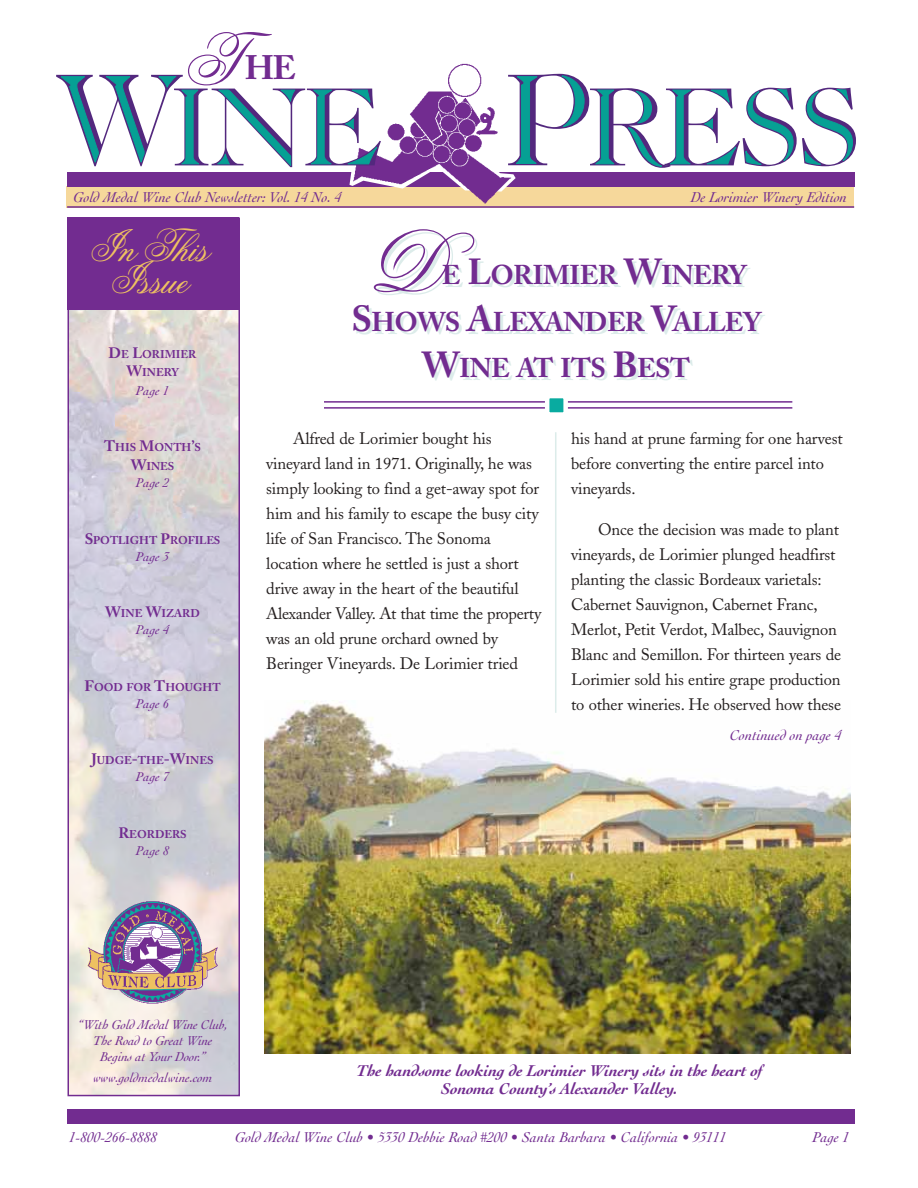
<style>
.page{position:relative;width:918px;height:1188px;background:#fff}
.page>*{position:absolute;margin:0;border:0;box-sizing:border-box;transform-origin:0 0}
.t1{font:85.5px "Flemish Script";color:#722c90}
.t2{font:44.55px/32.4px "Flemish Script";letter-spacing:-.005em;color:#eec161;text-align:center}
.t3{font:700 33.75px "Adobe Caslon";color:#722c90}
.t4{font:700 27px "Adobe Caslon";letter-spacing:-.02em;color:#722c90}
.t5{font:16.5px/25px "Adobe Caslon";letter-spacing:-.01em;color:#241f1f}
.t6{font:italic 700 16.5px/18px "Cochin";letter-spacing:-.01em;color:#722c90;text-align:center}
.t7{font:italic 15px "Cochin";color:#722c90}
.t8{font:italic 13.5px/16.2px "Cochin";letter-spacing:-.01em;color:#722c90;text-align:center}
.t9{font:700 11.25px/18.8px "Adobe Caslon";color:#722c90;text-align:center}
.s1{font-family:"Flemish Script";font-weight:400;font-size:72px}
.s2{font-size:15px}
.s3{font-size:36px}
</style>
<div class="page">
<img style="left:265px;top:700px;width:585px;height:353px">
<div style="left:67px;top:186px;width:787px;height:21px;background:#f6d89b"></div>
<div style="left:67px;top:1110px;width:787px;height:14px;background:#722c90"></div>
<img style="left:449px;top:63px;width:48px;height:141px">
<svg style="left:56px;top:74px;width:800px;height:118px"></svg>
<hr style="left:67px;top:206px;width:787px;height:2px;background:#722c90">
<img style="left:71px;top:310px;width:166px;height:783px">
<div style="left:68px;top:218px;width:172px;height:878px;border:2px solid #722c90"></div>
<div style="left:68px;top:218px;width:171px;height:92px;background:#722c90"></div>
<hr style="left:324px;top:401px;width:468px;height:2px;background:#722c90">
<hr style="left:324px;top:407px;width:468px;height:2px;background:#722c90">
<div style="left:547px;top:396px;width:19px;height:19px;background:#09aba0"></div>
<div style="left:545px;top:394px;width:23px;height:23px;border:4px solid #fff"></div>
<hr style="left:555px;top:432px;width:1px;height:281px;background:#dcecea">
<img style="left:83px;top:898px;width:137px;height:110px">
<h3 class="t3" style="left:184px;top:54px;width:114px"><span class="s1">T</span>H E</h3>
<p class="t7" style="left:74px;top:191px;width:269px">Gold Medal Wine Club Newsletter: Vol. 14 No. 4</p>
<p class="t7" style="left:691px;top:191px;width:158px">De Lorimier Winery Edition</p>
<h2 class="t2" style="left:89px;top:229px;width:121px">In This<br>Issue</h2>
<p class="t9" style="left:109px;top:346px;width:89px"><span class="s2">D</span>E <span class="s2">L</span>ORIMIER<br><span class="s2">W</span>INERY</p>
<p class="t8" style="left:136px;top:384px;width:35px">Page 1</p>
<p class="t9" style="left:104px;top:440px;width:98px"><span class="s2">T</span>HIS <span class="s2">M</span>ONTH<span class="s2">’</span>S<br><span class="s2">W</span>INES</p>
<p class="t8" style="left:136px;top:476px;width:35px">Page 2</p>
<p class="t9" style="left:85px;top:532px;width:137px"><span class="s2">S</span>POTLIGHT <span class="s2">P</span>ROFILES</p>
<p class="t8" style="left:136px;top:550px;width:35px">Page 3</p>
<p class="t9" style="left:105px;top:605px;width:96px"><span class="s2">W</span>INE <span class="s2">W</span>IZARD</p>
<p class="t8" style="left:136px;top:623px;width:35px">Page 4</p>
<p class="t9" style="left:85px;top:679px;width:138px"><span class="s2">F</span>OOD FOR <span class="s2">T</span>HOUGHT</p>
<p class="t8" style="left:136px;top:697px;width:35px">Page 6</p>
<p class="t9" style="left:92px;top:752px;width:123px"><span class="s2">J</span>UDGE<span class="s2">-</span>THE<span class="s2">-W</span>INES</p>
<p class="t8" style="left:136px;top:770px;width:35px">Page 7</p>
<p class="t9" style="left:118px;top:826px;width:70px"><span class="s2">R</span>EORDERS</p>
<p class="t8" style="left:136px;top:844px;width:35px">Page 8</p>
<h1 class="t1" style="left:366px;top:212px;width:78px">D</h1>
<h3 class="t4" style="left:442px;top:264px;width:306px">E <span class="s3">L</span>ORIMIER <span class="s3">W</span>INERY</h3>
<h3 class="t4" style="left:351px;top:311px;width:411px"><span class="s3">S</span>HOWS <span class="s3">A</span>LEXANDER <span class="s3">V</span>ALLEY</h3>
<h3 class="t4" style="left:422px;top:357px;width:270px"><span class="s3">W</span>INE AT ITS <span class="s3">B</span>EST</h3>
<p class="t5" style="left:266px;top:427px;width:276px;text-indent:27px">Alfred de Lorimier bought his vineyard land in 1971. Originally, he was simply looking to find a get-away spot for him and his family to escape the busy city life of San Francisco. The Sonoma location where he settled is just a short drive away in the heart of the beautiful Alexander Valley. At that time the property was an old prune orchard owned by Beringer Vineyards. De Lorimier tried</p>
<p class="t5" style="left:571px;top:427px;width:273px">his hand at prune farming for one harvest before converting the entire parcel into vineyards.</p>
<p class="t5" style="left:571px;top:519px;width:272px;text-indent:27px">Once the decision was made to plant vineyards, de Lorimier plunged headfirst planting the classic Bordeaux varietals:<br>Cabernet Sauvignon, Cabernet Franc, Merlot, Petit Verdot, Malbec, Sauvignon Blanc and Semillon. For thirteen years de Lorimier sold his entire grape production to other wineries. He observed how these</p>
<p class="t7" style="left:730px;top:729px;width:113px">Continued on page 4</p>
<p class="t8" style="left:78px;top:1018px;width:151px">“With Gold Medal Wine Club,<br>The Road to Great Wine<br>Begins at Your Door.”</p>
<p class="t8" style="left:93px;top:1071px;width:121px">www.goldmedalwine.com</p>
<p class="t6" style="left:357px;top:1063px;width:407px">The handsome looking de Lorimier Winery sits in the heart of<br>Sonoma County’s Alexander Valley.</p>
<p class="t7" style="left:69px;top:1131px;width:90px">1-800-266-8888</p>
<p class="t7" style="left:235px;top:1131px;width:493px">Gold Medal Wine Club • 5330 Debbie Road #200 • Santa Barbara • California • 93111</p>
<p class="t7" style="left:812px;top:1131px;width:38px">Page 1</p>
</div>
